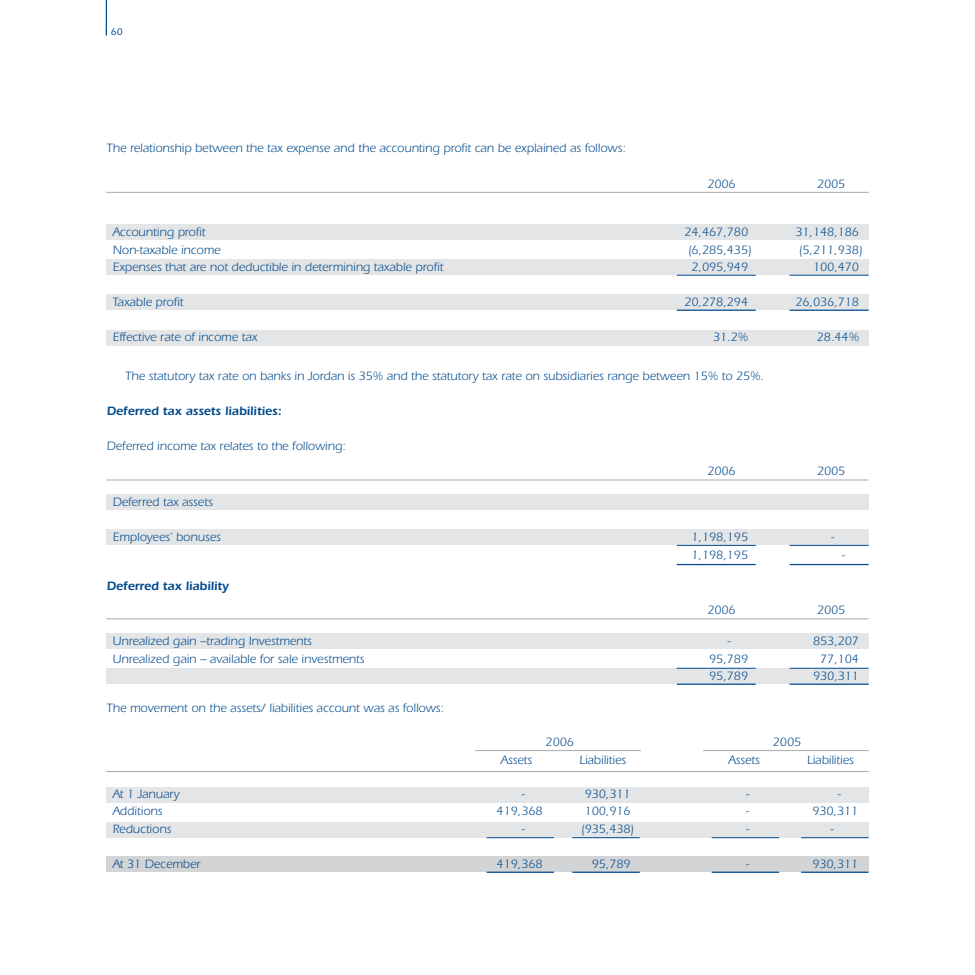
<style>
.page{position:relative;width:975px;height:975px;background:#fff}
.page>*{position:absolute;margin:0;border:0;box-sizing:border-box;transform-origin:0 0}
.t1{font:12.5px/17.5px "Itc Eras";color:#004a8d}
.t2{font:600 12.5px "Itc Eras";color:#004a8d}
.t3{font:500 10px "Itc Eras";color:#004a8d}
</style>
<div class="page">
<div style="left:106px;top:224px;width:762px;height:16px;background:#e4e5e6"></div>
<div style="left:106px;top:259px;width:762px;height:16px;background:#e4e5e6"></div>
<div style="left:106px;top:294px;width:762px;height:16px;background:#e4e5e6"></div>
<div style="left:106px;top:330px;width:762px;height:15px;background:#e4e5e6"></div>
<hr style="left:106px;top:192px;width:762px;height:1px;background:#a7a9ac">
<div style="left:106px;top:633px;width:762px;height:16px;background:#e4e5e6"></div>
<div style="left:106px;top:668px;width:762px;height:16px;background:#e4e5e6"></div>
<hr style="left:106px;top:618px;width:762px;height:1px;background:#a7a9ac">
<div style="left:106px;top:494px;width:762px;height:16px;background:#e4e5e6"></div>
<div style="left:106px;top:529px;width:762px;height:16px;background:#e4e5e6"></div>
<hr style="left:106px;top:479px;width:762px;height:1px;background:#a7a9ac">
<div style="left:106px;top:786px;width:762px;height:16px;background:#e4e5e6"></div>
<div style="left:106px;top:821px;width:762px;height:16px;background:#e4e5e6"></div>
<div style="left:106px;top:855px;width:762px;height:16px;background:#d3d4d5"></div>
<hr style="left:106px;top:771px;width:762px;height:1px;background:#a7a9ac">
<hr style="left:702px;top:750px;width:166px;height:1px;background:#a7a9ac">
<hr style="left:475px;top:750px;width:166px;height:1px;background:#a7a9ac">
<hr style="left:106px;top:0;width:1px;height:35px;background:#004a8d">
<hr style="left:789px;top:309px;width:79px;height:2px;background:#004a8d">
<hr style="left:676px;top:309px;width:79px;height:2px;background:#004a8d">
<hr style="left:789px;top:564px;width:79px;height:1px;background:#004a8d">
<hr style="left:676px;top:564px;width:79px;height:1px;background:#004a8d">
<hr style="left:789px;top:545px;width:79px;height:1px;background:#004a8d">
<hr style="left:676px;top:545px;width:79px;height:1px;background:#004a8d">
<hr style="left:789px;top:668px;width:79px;height:1px;background:#004a8d">
<hr style="left:676px;top:668px;width:79px;height:1px;background:#004a8d">
<hr style="left:789px;top:683px;width:79px;height:1px;background:#004a8d">
<hr style="left:676px;top:683px;width:79px;height:1px;background:#004a8d">
<hr style="left:801px;top:837px;width:67px;height:1px;background:#004a8d">
<hr style="left:801px;top:871px;width:67px;height:1px;background:#004a8d">
<hr style="left:711px;top:837px;width:68px;height:1px;background:#004a8d">
<hr style="left:711px;top:871px;width:68px;height:1px;background:#004a8d">
<hr style="left:572px;top:837px;width:67px;height:1px;background:#004a8d">
<hr style="left:572px;top:871px;width:67px;height:1px;background:#004a8d">
<hr style="left:486px;top:837px;width:68px;height:1px;background:#004a8d">
<hr style="left:486px;top:871px;width:68px;height:1px;background:#004a8d">
<hr style="left:789px;top:275px;width:79px;height:1px;background:#004a8d">
<hr style="left:676px;top:275px;width:79px;height:1px;background:#004a8d">
<p class="t3" style="left:111px;top:27px;width:13px">60</p>
<p class="t1" style="left:107px;top:139px;width:520px">The relationship between the tax expense and the accounting profit can be explained as follows:</p>
<p class="t1" style="left:113px;top:223px;width:332px">Accounting profit<br>Non-taxable income<br>Expenses that are not deductible in determining taxable profit</p>
<p class="t1" style="left:113px;top:293px;width:72px">Taxable profit</p>
<p class="t1" style="left:113px;top:328px;width:146px">Effective rate of income tax</p>
<p class="t1" style="left:707px;top:175px;width:30px">2006</p>
<p class="t1" style="left:817px;top:175px;width:30px">2005</p>
<p class="t1" style="left:684px;top:223px;width:69px">24,467,780 (6,285,435)<br>2,095,949</p>
<p class="t1" style="left:684px;top:293px;width:65px">20,278,294</p>
<p class="t1" style="left:713px;top:328px;width:37px">31.2%</p>
<p class="t1" style="left:795px;top:223px;width:69px;text-align:right">31,148,186 (5,211,938)<br>100,470</p>
<p class="t1" style="left:795px;top:293px;width:65px">26,036,718</p>
<p class="t1" style="left:816px;top:328px;width:44px">28.44%</p>
<p class="t1" style="left:126px;top:367px;width:640px">The statutory tax rate on banks in Jordan is 35% and the statutory tax rate on subsidiaries range between 15% to 25%.</p>
<p class="t2" style="left:107px;top:403px;width:176px">Deferred tax assets liabilities:</p>
<p class="t1" style="left:107px;top:437px;width:241px">Deferred income tax relates to the following:</p>
<p class="t1" style="left:113px;top:493px;width:102px">Deferred tax assets</p>
<p class="t1" style="left:113px;top:528px;width:110px">Employees’ bonuses</p>
<p class="t2" style="left:107px;top:578px;width:124px">Deferred tax liability</p>
<p class="t1" style="left:113px;top:632px;width:253px">Unrealized gain –trading Investments<br>Unrealized gain – available for sale investments</p>
<p class="t1" style="left:107px;top:699px;width:339px">The movement on the assets/ liabilities account was as follows:</p>
<p class="t1" style="left:113px;top:785px;width:68px">At 1 January<br>Additions<br>Reductions</p>
<p class="t1" style="left:113px;top:855px;width:89px">At 31 December</p>
<p class="t1" style="left:707px;top:462px;width:30px">2006</p>
<p class="t1" style="left:817px;top:462px;width:30px">2005</p>
<p class="t1" style="left:691px;top:528px;width:58px">1,198,195<br>1,198,195</p>
<p class="t1" style="left:831px;top:528px;width:5px">-</p>
<p class="t1" style="left:841px;top:546px;width:5px">-</p>
<p class="t1" style="left:707px;top:601px;width:30px">2006</p>
<p class="t1" style="left:817px;top:601px;width:30px">2005</p>
<p class="t1" style="left:709px;top:632px;width:40px;text-align:center">-<br>95,789<br>95,789</p>
<p class="t1" style="left:813px;top:632px;width:47px;text-align:center">853,207<br>77,104<br>930,311</p>
<p class="t1" style="left:545px;top:732px;width:30px">2006</p>
<p class="t1" style="left:772px;top:732px;width:30px">2005</p>
<p class="t1" style="left:500px;top:751px;width:33px">Assets</p>
<p class="t1" style="left:522px;top:785px;width:5px">-</p>
<p class="t1" style="left:496px;top:802px;width:47px">419,368</p>
<p class="t1" style="left:522px;top:820px;width:5px">-</p>
<p class="t1" style="left:496px;top:855px;width:47px">419,368</p>
<p class="t1" style="left:579px;top:751px;width:48px">Liabilities</p>
<p class="t1" style="left:581px;top:785px;width:54px">930,311<br>100,916 (935,438)</p>
<p class="t1" style="left:591px;top:855px;width:40px">95,789</p>
<p class="t1" style="left:728px;top:751px;width:33px">Assets</p>
<p class="t1" style="left:746px;top:785px;width:5px;text-align:justify">- - -</p>
<p class="t1" style="left:746px;top:855px;width:5px">-</p>
<p class="t1" style="left:807px;top:751px;width:48px">Liabilities</p>
<p class="t1" style="left:837px;top:785px;width:5px">-</p>
<p class="t1" style="left:812px;top:802px;width:47px">930,311</p>
<p class="t1" style="left:830px;top:820px;width:5px">-</p>
<p class="t1" style="left:812px;top:855px;width:47px">930,311</p>
</div>
